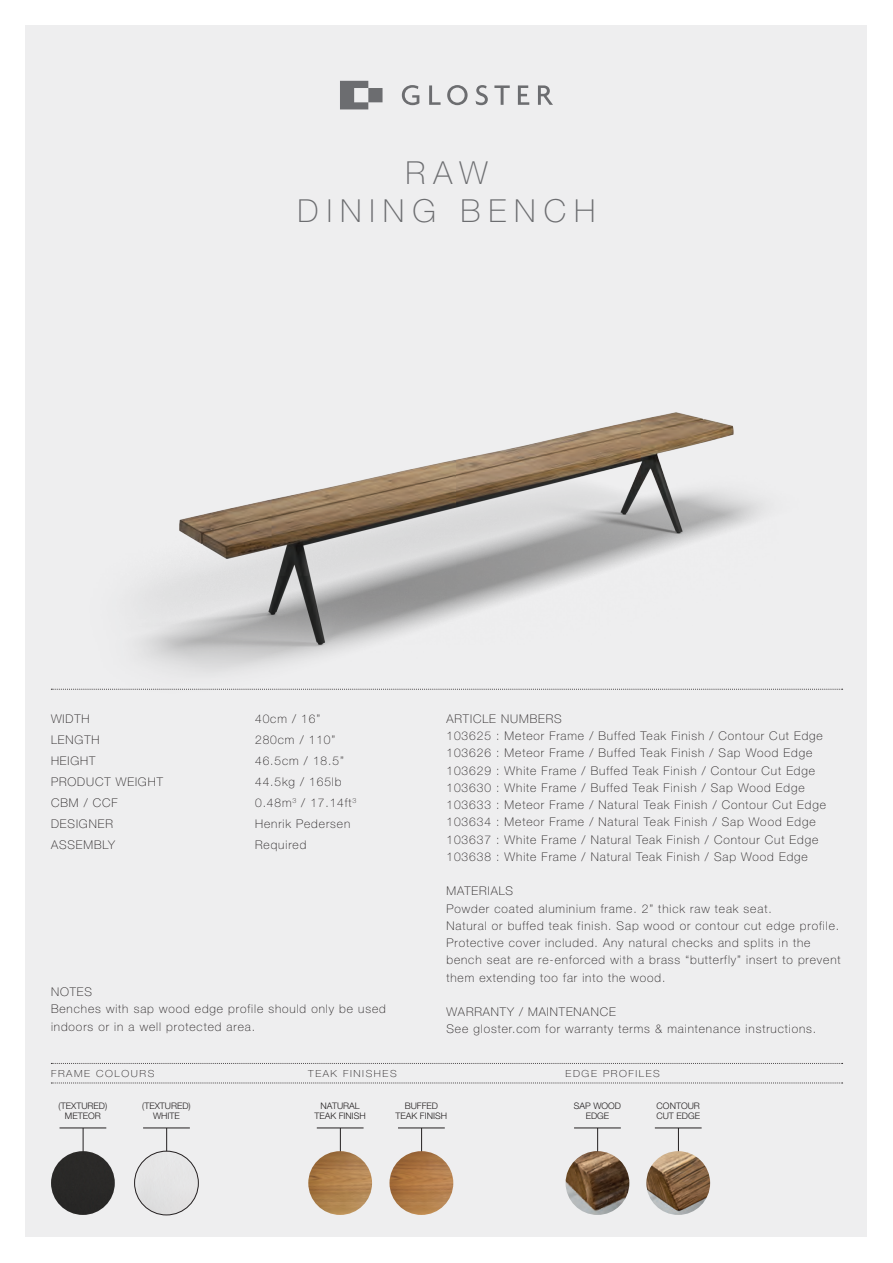
<style>
.page{position:relative;width:893px;height:1263px;background:#fff}
.page>*{position:absolute;margin:0;border:0;box-sizing:border-box;transform-origin:0 0}
.t1{font:100 31.8px "Helvetica Neue LT Pro";letter-spacing:.25em;color:#6c6d70}
.t2{font:100 12px/17.2px "Helvetica Neue LT Pro";letter-spacing:.075em;color:#231f20}
.t3{font:100 9.75px "Helvetica Neue LT Pro";letter-spacing:.15em;color:#231f20;scale:1.08 1}
.t4{font:300 9px/10.8px "Helvetica Neue LT Pro";color:#231f20;text-align:center}
</style>
<div class="page">
<div style="left:26px;top:26px;width:841px;height:1211px;background:#eeeeef"></div>
<hr style="left:574px;top:1128px;width:47px;height:1px;background:#231f20">
<svg style="left:597px;top:1128px;width:1px;height:23px"></svg>
<img style="left:566px;top:1151px;width:63px;height:64px;border-radius:32px">
<hr style="left:655px;top:1128px;width:47px;height:1px;background:#231f20">
<svg style="left:678px;top:1129px;width:1px;height:22px"></svg>
<img style="left:646px;top:1151px;width:64px;height:64px;border-radius:32px">
<svg style="left:340px;top:81px;width:213px;height:28px"></svg>
<svg style="left:51px;top:1083px;width:792px;height:1px"></svg>
<svg style="left:51px;top:1063px;width:792px;height:1px"></svg>
<svg style="left:51px;top:689px;width:792px;height:1px"></svg>
<hr style="left:317px;top:1128px;width:47px;height:1px;background:#231f20">
<svg style="left:340px;top:1128px;width:1px;height:23px"></svg>
<img style="left:308px;top:1151px;width:64px;height:64px;border-radius:32px">
<hr style="left:398px;top:1128px;width:47px;height:1px;background:#231f20">
<svg style="left:421px;top:1129px;width:1px;height:22px"></svg>
<img style="left:389px;top:1151px;width:64px;height:64px;border-radius:32px">
<hr style="left:60px;top:1128px;width:46px;height:1px;background:#231f20">
<svg style="left:83px;top:1128px;width:1px;height:23px"></svg>
<div style="left:51px;top:1151px;width:64px;height:64px;background:#2a2927;border-radius:32px"></div>
<hr style="left:143px;top:1128px;width:47px;height:1px;background:#231f20">
<svg style="left:166px;top:1128px;width:1px;height:23px"></svg>
<div style="left:135px;top:1151px;width:63px;height:64px;background:#e4e4e4;border-radius:32px"></div>
<div style="left:134px;top:1151px;width:65px;height:64px;border:1px solid #231f20;border-radius:50%"></div>
<img style="left:87px;top:412px;width:720px;height:278px">
<p class="t1" style="left:405px;top:154px;width:84px">RAW</p>
<p class="t1" style="left:298px;top:192px;width:299px">DINING BENCH</p>
<p class="t2" style="left:51px;top:710px;width:40px">WIDTH</p>
<p class="t2" style="left:51px;top:731px;width:50px">LENGTH</p>
<p class="t2" style="left:51px;top:752px;width:46px">HEIGHT</p>
<p class="t2" style="left:51px;top:773px;width:113px">PRODUCT WEIGHT</p>
<p class="t2" style="left:51px;top:794px;width:68px">CBM / CCF</p>
<p class="t2" style="left:51px;top:815px;width:63px">DESIGNER</p>
<p class="t2" style="left:51px;top:836px;width:66px">ASSEMBLY</p>
<p class="t2" style="left:255px;top:710px;width:67px">40cm / 16”</p>
<p class="t2" style="left:255px;top:731px;width:82px">280cm / 110”</p>
<p class="t2" style="left:255px;top:752px;width:90px">46.5cm / 18.5”</p>
<p class="t2" style="left:255px;top:773px;width:88px">44.5kg / 165lb</p>
<p class="t2" style="left:255px;top:794px;width:103px">0.48m<sup>3</sup> / 17.14ft<sup>3</sup></p>
<p class="t2" style="left:255px;top:815px;width:97px">Henrik Pedersen</p>
<p class="t2" style="left:255px;top:836px;width:53px">Required</p>
<p class="t2" style="left:51px;top:983px;width:43px">NOTES</p>
<p class="t2" style="left:51px;top:1000px;width:336px">Benches with sap wood edge profile should only be used indoors or in a well protected area.</p>
<p class="t2" style="left:446px;top:710px;width:117px">ARTICLE NUMBERS</p>
<p class="t2" style="left:446px;top:727px;width:378px">103625 : Meteor Frame / Buffed Teak Finish / Contour Cut Edge</p>
<p class="t2" style="left:446px;top:744px;width:367px">103626 : Meteor Frame / Buffed Teak Finish / Sap Wood Edge</p>
<p class="t2" style="left:446px;top:762px;width:370px">103629 : White Frame / Buffed Teak Finish / Contour Cut Edge</p>
<p class="t2" style="left:446px;top:779px;width:360px">103630 : White Frame / Buffed Teak Finish / Sap Wood Edge</p>
<p class="t2" style="left:446px;top:796px;width:381px">103633 : Meteor Frame / Natural Teak Finish / Contour Cut Edge</p>
<p class="t2" style="left:446px;top:813px;width:371px">103634 : Meteor Frame / Natural Teak Finish / Sap Wood Edge</p>
<p class="t2" style="left:446px;top:831px;width:373px">103637 : White Frame / Natural Teak Finish / Contour Cut Edge</p>
<p class="t2" style="left:446px;top:848px;width:363px">103638 : White Frame / Natural Teak Finish / Sap Wood Edge</p>
<p class="t2" style="left:446px;top:882px;width:68px">MATERIALS</p>
<p class="t2" style="left:446px;top:900px;width:327px">Powder coated aluminium frame. 2” thick raw teak seat.</p>
<p class="t2" style="left:446px;top:917px;width:396px">Natural or buffed teak finish. Sap wood or contour cut edge profile.<br>Protective cover included. Any natural checks and splits in the bench seat are re-enforced with a brass “butterfly” insert to prevent them extending too far into the wood.</p>
<p class="t2" style="left:446px;top:1003px;width:171px">WARRANTY / MAINTENANCE</p>
<p class="t2" style="left:446px;top:1020px;width:371px">See gloster.com for warranty terms &amp; maintenance instructions.</p>
<p class="t3" style="left:51px;top:1067px;width:97px">FRAME COLOURS</p>
<p class="t4" style="left:59px;top:1100px;width:50px">(TEXTURED)</p>
<p class="t4" style="left:65px;top:1111px;width:37px">METEOR</p>
<p class="t4" style="left:142px;top:1100px;width:50px">(TEXTURED)<br>WHITE</p>
<p class="t3" style="left:308px;top:1067px;width:83px">TEAK FINISHES</p>
<p class="t4" style="left:321px;top:1100px;width:41px">NATURAL</p>
<p class="t4" style="left:314px;top:1111px;width:53px">TEAK FINISH</p>
<p class="t4" style="left:405px;top:1100px;width:35px">BUFFED</p>
<p class="t4" style="left:396px;top:1111px;width:53px">TEAK FINISH</p>
<p class="t3" style="left:566px;top:1067px;width:89px">EDGE PROFILES</p>
<p class="t4" style="left:657px;top:1100px;width:45px">CONTOUR</p>
<p class="t4" style="left:656px;top:1111px;width:45px">CUT EDGE</p>
<p class="t4" style="left:574px;top:1100px;width:49px">SAP WOOD</p>
<p class="t4" style="left:586px;top:1111px;width:25px">EDGE</p>
</div>
